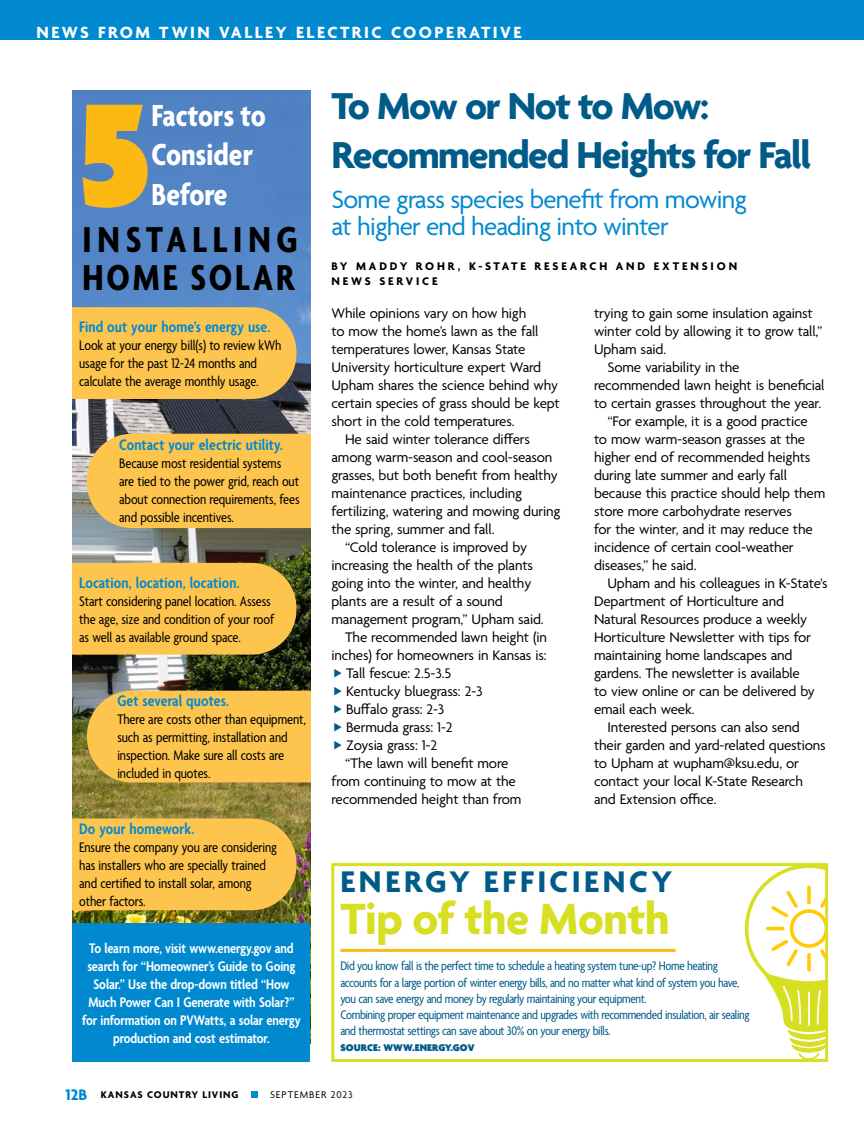
<style>
.page{position:relative;width:864px;height:1134px;background:#fff}
.page>*{position:absolute;margin:0;border:0;box-sizing:border-box;transform-origin:0 0}
.t1{font:900 157.2px "Agenda";color:#fdb913}
.t2{font:700 47.25px "Agenda";letter-spacing:-.01em;color:#d7df23}
.t3{font:700 40.5px/48.6px "Agenda";letter-spacing:-.035em;color:#005b89}
.t4{font:700 condensed 39px/37.8px "Agenda";letter-spacing:.105em;color:#000}
.t5{font:700 condensed 33px/39.6px "Agenda";color:#fff}
.t6{font:700 32.25px "Agenda";letter-spacing:.11em;color:#005b89}
.t7{font:27px/27px "Agenda";letter-spacing:-.03em;color:#0089cf}
.t8{font:700 17.55px "Agenda";letter-spacing:.14em;color:#fff}
.t9{font:600 condensed 16.5px "Agenda";letter-spacing:.01em;color:#0089cf}
.t10{font:15px "Agenda";letter-spacing:-.01em;color:#000}
.t11{font:condensed 15px/18px "Agenda";letter-spacing:-.005em;color:#000}
.t12{font:600 condensed 15px/18px "Agenda";letter-spacing:-.005em;color:#fff;text-align:center}
.t13{font:condensed 13.5px/16.2px "Agenda";letter-spacing:-.025em;color:#005b89}
.t14{font:700 12px/15px "Agenda";letter-spacing:.24em;color:#000}
.t15{font:700 10.5px "Agenda";letter-spacing:.09em;color:#000}
.t16{font:900 10.5px "Agenda";letter-spacing:.01em;color:#005b89}
.t17{font:10.5px "Agenda";letter-spacing:.09em;color:#000}
.s1{font-size:16.5px;color:#0089cf}
</style>
<div class="page">
<img style="left:72px;top:90px;width:238px;height:954px">
<div style="left:72px;top:307px;width:224px;height:92px;background:#fec54e"></div>
<div style="left:87px;top:434px;width:223px;height:94px;background:#fec54e"></div>
<div style="left:72px;top:563px;width:224px;height:92px;background:#fec54e"></div>
<div style="left:87px;top:691px;width:223px;height:91px;background:#fec54e"></div>
<div style="left:72px;top:818px;width:224px;height:92px;background:#fec54e"></div>
<div style="left:73px;top:923px;width:237px;height:139px;background:#0089cf"></div>
<svg style="left:744px;top:867px;width:80px;height:191px"></svg>
<div style="left:331px;top:863px;width:497px;height:199px;border:3px solid #d7df23"></div>
<hr style="left:340px;top:949px;width:336px;height:3px;background:#fdb913">
<div style="left:0;top:0;width:864px;height:40px;background:#0089cf"></div>
<div style="left:251px;top:1091px;width:7px;height:7px;background:#0089cf"></div>
<p class="t8" style="left:37px;top:23px;width:486px">NEWS FROM TWIN VALLEY ELECTRIC COOPERATIVE</p>
<h1 class="t1" style="left:76px;top:70px;width:77px">5</h1>
<h3 class="t5" style="left:151px;top:97px;width:116px">Factors to<br>Consider<br>Before</h3>
<h3 class="t4" style="left:82px;top:223px;width:217px">INSTALLING<br>HOME SOLAR</h3>
<p class="t9" style="left:79px;top:318px;width:193px">Find out your home’s energy use.</p>
<p class="t11" style="left:79px;top:337px;width:204px">Look at your energy bill(s) to review kWh usage for the past 12-24 months and calculate the average monthly usage.</p>
<p class="t9" style="left:119px;top:435px;width:165px">Contact your electric utility.</p>
<p class="t11" style="left:119px;top:455px;width:182px">Because most residential systems are tied to the power grid, reach out about connection requirements, fees and possible incentives.</p>
<p class="t9" style="left:79px;top:573px;width:162px">Location, location, location.</p>
<p class="t11" style="left:79px;top:593px;width:197px">Start considering panel location. Assess the age, size and condition of your roof as well as available ground space.</p>
<p class="t9" style="left:117px;top:692px;width:113px">Get several quotes.</p>
<p class="t11" style="left:117px;top:712px;width:190px">There are costs other than equipment, such as permitting, installation and inspection. Make sure all costs are included in quotes.</p>
<p class="t9" style="left:79px;top:820px;width:117px">Do your homework.</p>
<p class="t11" style="left:79px;top:839px;width:199px">Ensure the company you are considering has installers who are specially trained and certified to install solar, among other factors.</p>
<p class="t12" style="left:82px;top:940px;width:220px">To learn more, visit www.energy.gov and search for “Homeowner’s Guide to Going Solar.” Use the drop-down titled “How Much Power Can I Generate with Solar?” for information on PVWatts, a solar energy production and cost estimator.</p>
<h3 class="t3" style="left:332px;top:84px;width:482px">To Mow or Not to Mow:<br>Recommended Heights for Fall</h3>
<h3 class="t7" style="left:332px;top:188px;width:417px">Some grass species benefit from mowing at higher end heading into winter</h3>
<p class="t14" style="left:332px;top:259px;width:407px">BY MADDY ROHR, K-STATE RESEARCH AND EXTENSION<br>NEWS SERVICE</p>
<p class="t10" style="left:332px;top:305px;width:196px">While opinions vary on how high</p>
<p class="t10" style="left:332px;top:323px;width:209px">to mow the home’s lawn as the fall</p>
<p class="t10" style="left:332px;top:341px;width:196px">temperatures lower, Kansas State</p>
<p class="t10" style="left:332px;top:359px;width:211px">University horticulture expert Ward</p>
<p class="t10" style="left:332px;top:377px;width:228px">Upham shares the science behind why</p>
<p class="t10" style="left:332px;top:395px;width:230px">certain species of grass should be kept</p>
<p class="t10" style="left:332px;top:413px;width:185px">short in the cold temperatures.</p>
<p class="t10" style="left:345px;top:431px;width:186px">He said winter tolerance differs</p>
<p class="t10" style="left:332px;top:449px;width:222px">among warm-season and cool-season</p>
<p class="t10" style="left:332px;top:467px;width:228px">grasses, but both benefit from healthy</p>
<p class="t10" style="left:332px;top:485px;width:192px">maintenance practices, including</p>
<p class="t10" style="left:332px;top:503px;width:230px">fertilizing, watering and mowing during</p>
<p class="t10" style="left:332px;top:521px;width:165px">the spring, summer and fall.</p>
<p class="t10" style="left:345px;top:539px;width:184px">“Cold tolerance is improved by</p>
<p class="t10" style="left:332px;top:557px;width:203px">increasing the health of the plants</p>
<p class="t10" style="left:332px;top:575px;width:201px">going into the winter, and healthy</p>
<p class="t10" style="left:332px;top:593px;width:173px">plants are a result of a sound</p>
<p class="t10" style="left:332px;top:611px;width:214px">management program,” Upham said.</p>
<p class="t10" style="left:345px;top:629px;width:203px">The recommended lawn height (in</p>
<p class="t10" style="left:332px;top:647px;width:217px">inches) for homeowners in Kansas is:</p>
<p class="t10" style="left:346px;top:665px;width:107px">Tall fescue: 2.5-3.5</p>
<p class="t10" style="left:346px;top:683px;width:138px">Kentucky bluegrass: 2-3</p>
<p class="t10" style="left:346px;top:701px;width:100px">Buffalo grass: 2-3</p>
<p class="t10" style="left:346px;top:719px;width:108px">Bermuda grass: 1-2</p>
<p class="t10" style="left:346px;top:737px;width:93px">Zoysia grass: 1-2</p>
<p class="t10" style="left:345px;top:755px;width:165px">“The lawn will benefit more</p>
<p class="t10" style="left:332px;top:773px;width:186px">from continuing to mow at the</p>
<p class="t10" style="left:332px;top:791px;width:192px">recommended height than from</p>
<p class="t10" style="left:594px;top:305px;width:220px">trying to gain some insulation against</p>
<p class="t10" style="left:594px;top:323px;width:230px">winter cold by allowing it to grow tall,”</p>
<p class="t10" style="left:594px;top:341px;width:74px">Upham said.</p>
<p class="t10" style="left:608px;top:359px;width:133px">Some variability in the</p>
<p class="t10" style="left:594px;top:377px;width:232px">recommended lawn height is beneficial</p>
<p class="t10" style="left:594px;top:395px;width:229px">to certain grasses throughout the year.</p>
<p class="t10" style="left:608px;top:413px;width:202px">“For example, it is a good practice</p>
<p class="t10" style="left:594px;top:431px;width:213px">to mow warm-season grasses at the</p>
<p class="t10" style="left:594px;top:449px;width:218px">higher end of recommended heights</p>
<p class="t10" style="left:594px;top:467px;width:195px">during late summer and early fall</p>
<p class="t10" style="left:594px;top:485px;width:233px">because this practice should help them</p>
<p class="t10" style="left:594px;top:503px;width:199px">store more carbohydrate reserves</p>
<p class="t10" style="left:594px;top:521px;width:220px">for the winter, and it may reduce the</p>
<p class="t10" style="left:594px;top:539px;width:201px">incidence of certain cool-weather</p>
<p class="t10" style="left:594px;top:557px;width:104px">diseases,” he said.</p>
<p class="t10" style="left:608px;top:575px;width:222px">Upham and his colleagues in K-State's</p>
<p class="t10" style="left:594px;top:593px;width:192px">Department of Horticulture and</p>
<p class="t10" style="left:594px;top:611px;width:215px">Natural Resources produce a weekly</p>
<p class="t10" style="left:594px;top:629px;width:219px">Horticulture Newsletter with tips for</p>
<p class="t10" style="left:594px;top:647px;width:200px">maintaining home landscapes and</p>
<p class="t10" style="left:594px;top:665px;width:207px">gardens. The newsletter is available</p>
<p class="t10" style="left:594px;top:683px;width:223px">to view online or can be delivered by</p>
<p class="t10" style="left:594px;top:701px;width:102px">email each week.</p>
<p class="t10" style="left:608px;top:719px;width:194px">Interested persons can also send</p>
<p class="t10" style="left:594px;top:737px;width:233px">their garden and yard-related questions</p>
<p class="t10" style="left:594px;top:755px;width:207px">to Upham at wupham@ksu.edu, or</p>
<p class="t10" style="left:594px;top:773px;width:211px">contact your local K-State Research</p>
<p class="t10" style="left:594px;top:791px;width:124px">and Extension office.</p>
<h3 class="t6" style="left:340px;top:864px;width:333px">ENERGY EFFICIENCY</h3>
<h2 class="t2" style="left:340px;top:893px;width:331px">Tip of the Month</h2>
<p class="t13" style="left:340px;top:959px;width:411px">Did you know fall is the perfect time to schedule a heating system tune-up? Home heating accounts for a large portion of winter energy bills, and no matter what kind of system you have, you can save energy and money by regularly maintaining your equipment.<br>Combining proper equipment maintenance and upgrades with recommended insulation, air sealing and thermostat settings can save about 30% on your energy bills.</p>
<p class="t16" style="left:340px;top:1042px;width:136px">SOURCE: WWW.ENERGY.GOV</p>
<p class="t15" style="left:66px;top:1089px;width:174px"><span class="s1">12B</span> KANSAS COUNTRY LIVING</p>
<p class="t17" style="left:270px;top:1089px;width:84px">SEPTEMBER 2023</p>
</div>
